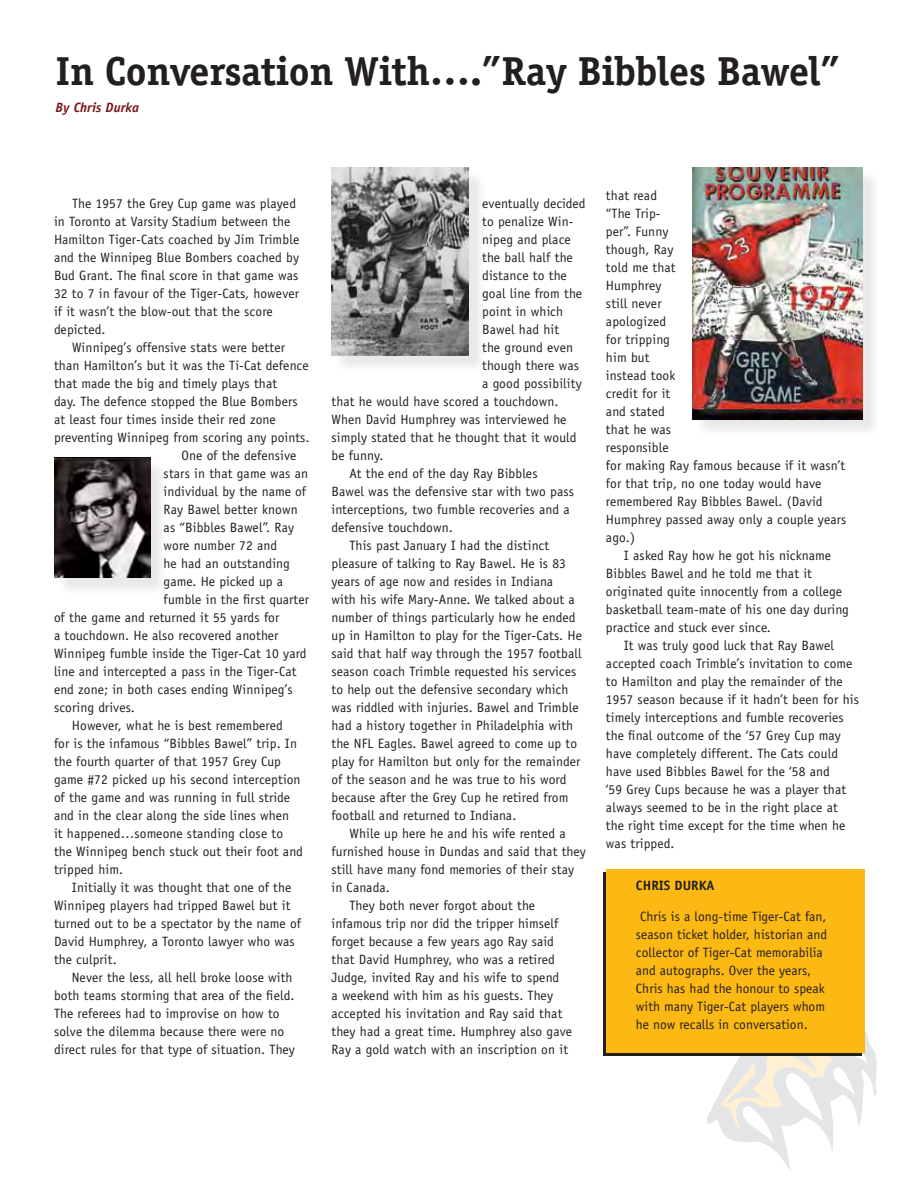
<style>
.page{position:relative;width:918px;height:1188px;background:#fff}
.page>*{position:absolute;margin:0;border:0;box-sizing:border-box;transform-origin:0 0}
.t1{font:700 40.5px "Officina Serif Std";letter-spacing:-.01em;color:#231f20}
.t2{font:13.5px/18px "Officina Sans Std";letter-spacing:.01em;color:#231f20}
.t3{font:italic 700 13.5px "Officina Sans Std";letter-spacing:.005em;color:#7a1318}
.t4{font:700 13.5px "Officina Sans Std";letter-spacing:.005em;color:#231f20}
</style>
<div class="page">
<svg style="left:707px;top:1031px;width:170px;height:139px"></svg>
<div style="left:603px;top:872px;width:259px;height:184px;background:#231f20"></div>
<div style="left:606px;top:869px;width:259px;height:184px;background:#fdb913"></div>
<div style="left:334px;top:170px;width:153px;height:204px;background:#231f20;opacity:.1"></div>
<img style="left:332px;top:167px;width:137px;height:189px">
<div style="left:57px;top:460px;width:111px;height:136px;background:#231f20;opacity:.1"></div>
<img style="left:54px;top:457px;width:96px;height:121px">
<div style="left:695px;top:170px;width:185px;height:268px;background:#231f20;opacity:.1"></div>
<img style="left:693px;top:167px;width:169px;height:253px">
<h1 class="t1" style="left:56px;top:46px;width:786px">In Conversation With….”Ray Bibbles Bawel”</h1>
<p class="t3" style="left:56px;top:99px;width:85px">By Chris Durka</p>
<p class="t2" style="left:54px;top:194px;width:247px;text-indent:18px">The 1957 the Grey Cup game was played in Toronto at Varsity Stadium between the Hamilton Tiger-Cats coached by Jim Trimble and the Winnipeg Blue Bombers coached by Bud Grant. The final score in that game was 32 to 7 in favour of the Tiger-Cats, however if it wasn’t the blow-out that the score depicted.</p>
<p class="t2" style="left:72px;top:338px;width:215px">Winnipeg’s offensive stats were better</p>
<p class="t2" style="left:54px;top:356px;width:256px">than Hamilton’s but it was the Ti-Cat defence</p>
<p class="t2" style="left:54px;top:374px;width:225px">that made the big and timely plays that</p>
<p class="t2" style="left:54px;top:392px;width:245px">day. The defence stopped the Blue Bombers</p>
<p class="t2" style="left:54px;top:410px;width:223px">at least four times inside their red zone</p>
<p class="t2" style="left:54px;top:428px;width:257px">preventing Winnipeg from scoring any points.</p>
<p class="t2" style="left:182px;top:446px;width:116px">One of the defensive</p>
<p class="t2" style="left:164px;top:464px;width:146px">stars in that game was an</p>
<p class="t2" style="left:164px;top:482px;width:144px">individual by the name of</p>
<p class="t2" style="left:164px;top:500px;width:136px">Ray Bawel better known</p>
<p class="t2" style="left:164px;top:518px;width:132px">as “Bibbles Bawel”. Ray</p>
<p class="t2" style="left:164px;top:536px;width:115px">wore number 72 and</p>
<p class="t2" style="left:164px;top:554px;width:128px">he had an outstanding</p>
<p class="t2" style="left:164px;top:572px;width:121px">game. He picked up a</p>
<p class="t2" style="left:164px;top:590px;width:147px">fumble in the first quarter</p>
<p class="t2" style="left:54px;top:608px;width:227px">of the game and returned it 55 yards for</p>
<p class="t2" style="left:54px;top:626px;width:226px">a touchdown. He also recovered another</p>
<p class="t2" style="left:54px;top:644px;width:254px">Winnipeg fumble inside the Tiger-Cat 10 yard</p>
<p class="t2" style="left:54px;top:662px;width:244px">line and intercepted a pass in the Tiger-Cat</p>
<p class="t2" style="left:54px;top:680px;width:240px">end zone; in both cases ending Winnipeg’s</p>
<p class="t2" style="left:54px;top:698px;width:82px">scoring drives.</p>
<p class="t2" style="left:72px;top:716px;width:212px">However, what he is best remembered</p>
<p class="t2" style="left:54px;top:734px;width:245px">for is the infamous “Bibbles Bawel” trip. In</p>
<p class="t2" style="left:54px;top:752px;width:229px">the fourth quarter of that 1957 Grey Cup</p>
<p class="t2" style="left:54px;top:770px;width:248px">game #72 picked up his second interception</p>
<p class="t2" style="left:54px;top:788px;width:238px">of the game and was running in full stride</p>
<p class="t2" style="left:54px;top:806px;width:237px">and in the clear along the side lines when</p>
<p class="t2" style="left:54px;top:824px;width:231px">it happened…someone standing close to</p>
<p class="t2" style="left:54px;top:842px;width:251px">the Winnipeg bench stuck out their foot and</p>
<p class="t2" style="left:54px;top:860px;width:71px">tripped him.</p>
<p class="t2" style="left:72px;top:878px;width:221px">Initially it was thought that one of the</p>
<p class="t2" style="left:54px;top:896px;width:238px">Winnipeg players had tripped Bawel but it</p>
<p class="t2" style="left:54px;top:914px;width:248px">turned out to be a spectator by the name of</p>
<p class="t2" style="left:54px;top:932px;width:242px">David Humphrey, a Toronto lawyer who was</p>
<p class="t2" style="left:54px;top:950px;width:64px">the culprit.</p>
<p class="t2" style="left:72px;top:968px;width:222px">Never the less, all hell broke loose with</p>
<p class="t2" style="left:54px;top:986px;width:242px">both teams storming that area of the field.</p>
<p class="t2" style="left:54px;top:1004px;width:227px">The referees had to improvise on how to</p>
<p class="t2" style="left:54px;top:1022px;width:232px">solve the dilemma because there were no</p>
<p class="t2" style="left:54px;top:1040px;width:242px">direct rules for that type of situation. They</p>
<p class="t2" style="left:482px;top:194px;width:105px">eventually decided</p>
<p class="t2" style="left:482px;top:212px;width:93px">to penalize Win-</p>
<p class="t2" style="left:482px;top:230px;width:90px">nipeg and place</p>
<p class="t2" style="left:482px;top:248px;width:92px">the ball half the</p>
<p class="t2" style="left:482px;top:266px;width:86px">distance to the</p>
<p class="t2" style="left:482px;top:284px;width:102px">goal line from the</p>
<p class="t2" style="left:482px;top:302px;width:83px">point in which</p>
<p class="t2" style="left:482px;top:320px;width:79px">Bawel had hit</p>
<p class="t2" style="left:482px;top:338px;width:92px">the ground even</p>
<p class="t2" style="left:482px;top:356px;width:98px">though there was</p>
<p class="t2" style="left:482px;top:374px;width:101px">a good possibility</p>
<p class="t2" style="left:331px;top:392px;width:229px">that he would have scored a touchdown.</p>
<p class="t2" style="left:331px;top:410px;width:237px">When David Humphrey was interviewed he</p>
<p class="t2" style="left:331px;top:428px;width:247px">simply stated that he thought that it would</p>
<p class="t2" style="left:331px;top:446px;width:53px">be funny.</p>
<p class="t2" style="left:349px;top:464px;width:190px">At the end of the day Ray Bibbles</p>
<p class="t2" style="left:331px;top:482px;width:244px">Bawel was the defensive star with two pass</p>
<p class="t2" style="left:331px;top:500px;width:240px">interceptions, two fumble recoveries and a</p>
<p class="t2" style="left:331px;top:518px;width:123px">defensive touchdown.</p>
<p class="t2" style="left:349px;top:536px;width:201px">This past January I had the distinct</p>
<p class="t2" style="left:331px;top:554px;width:236px">pleasure of talking to Ray Bawel. He is 83</p>
<p class="t2" style="left:331px;top:572px;width:223px">years of age now and resides in Indiana</p>
<p class="t2" style="left:331px;top:590px;width:245px">with his wife Mary-Anne. We talked about a</p>
<p class="t2" style="left:331px;top:608px;width:246px">number of things particularly how he ended</p>
<p class="t2" style="left:331px;top:626px;width:252px">up in Hamilton to play for the Tiger-Cats. He</p>
<p class="t2" style="left:331px;top:644px;width:252px">said that half way through the 1957 football</p>
<p class="t2" style="left:331px;top:662px;width:246px">season coach Trimble requested his services</p>
<p class="t2" style="left:331px;top:680px;width:238px">to help out the defensive secondary which</p>
<p class="t2" style="left:331px;top:698px;width:249px">was riddled with injuries. Bawel and Trimble</p>
<p class="t2" style="left:331px;top:716px;width:243px">had a history together in Philadelphia with</p>
<p class="t2" style="left:331px;top:734px;width:247px">the NFL Eagles. Bawel agreed to come up to</p>
<p class="t2" style="left:331px;top:752px;width:250px">play for Hamilton but only for the remainder</p>
<p class="t2" style="left:331px;top:770px;width:236px">of the season and he was true to his word</p>
<p class="t2" style="left:331px;top:788px;width:239px">because after the Grey Cup he retired from</p>
<p class="t2" style="left:331px;top:806px;width:186px">football and returned to Indiana.</p>
<p class="t2" style="left:349px;top:824px;width:218px">While up here he and his wife rented a</p>
<p class="t2" style="left:331px;top:842px;width:256px">furnished house in Dundas and said that they</p>
<p class="t2" style="left:331px;top:860px;width:244px">still have many fond memories of their stay</p>
<p class="t2" style="left:331px;top:878px;width:60px">in Canada.</p>
<p class="t2" style="left:349px;top:896px;width:187px">They both never forgot about the</p>
<p class="t2" style="left:331px;top:914px;width:228px">infamous trip nor did the tripper himself</p>
<p class="t2" style="left:331px;top:932px;width:224px">forget because a few years ago Ray said</p>
<p class="t2" style="left:331px;top:950px;width:225px">that David Humphrey, who was a retired</p>
<p class="t2" style="left:331px;top:968px;width:229px">Judge, invited Ray and his wife to spend</p>
<p class="t2" style="left:331px;top:986px;width:223px">a weekend with him as his guests. They</p>
<p class="t2" style="left:331px;top:1004px;width:232px">accepted his invitation and Ray said that</p>
<p class="t2" style="left:331px;top:1022px;width:242px">they had a great time. Humphrey also gave</p>
<p class="t2" style="left:331px;top:1040px;width:238px">Ray a gold watch with an inscription on it</p>
<p class="t2" style="left:606px;top:187px;width:242px">that read<br>“The Trip-<br>per”. Funny<br>though, Ray<br>told me that<br>Humphrey<br>still never<br>apologized<br>for tripping<br>him but<br>instead took<br>credit for it<br>and stated<br>that he was<br>responsible<br>for making Ray famous because if it wasn’t for that trip, no one today would have remembered Ray Bibbles Bawel. (David<br>Humphrey passed away only a couple years ago.)</p>
<p class="t2" style="left:606px;top:546px;width:245px;text-indent:18px">I asked Ray how he got his nickname Bibbles Bawel and he told me that it originated quite innocently from a college basketball team-mate of his one day during practice and stuck ever since.</p>
<p class="t2" style="left:606px;top:636px;width:254px;text-indent:18px">It was truly good luck that Ray Bawel accepted coach Trimble’s invitation to come to Hamilton and play the remainder of the 1957 season because if it hadn’t been for his timely interceptions and fumble recoveries the final outcome of the ‘57 Grey Cup may have completely different. The Cats could have used Bibbles Bawel for the ‘58 and<br>‘59 Grey Cups because he was a player that always seemed to be in the right place at the right time except for the time when he was tripped.</p>
<p class="t4" style="left:636px;top:877px;width:80px">CHRIS DURKA</p>
<p class="t2" style="left:636px;top:908px;width:193px;text-indent:4px">Chris is a long-time Tiger-Cat fan, season ticket holder, historian and collector of Tiger-Cat memorabilia and autographs. Over the years, Chris has had the honour to speak with many Tiger-Cat players whom he now recalls in conversation.</p>
</div>
